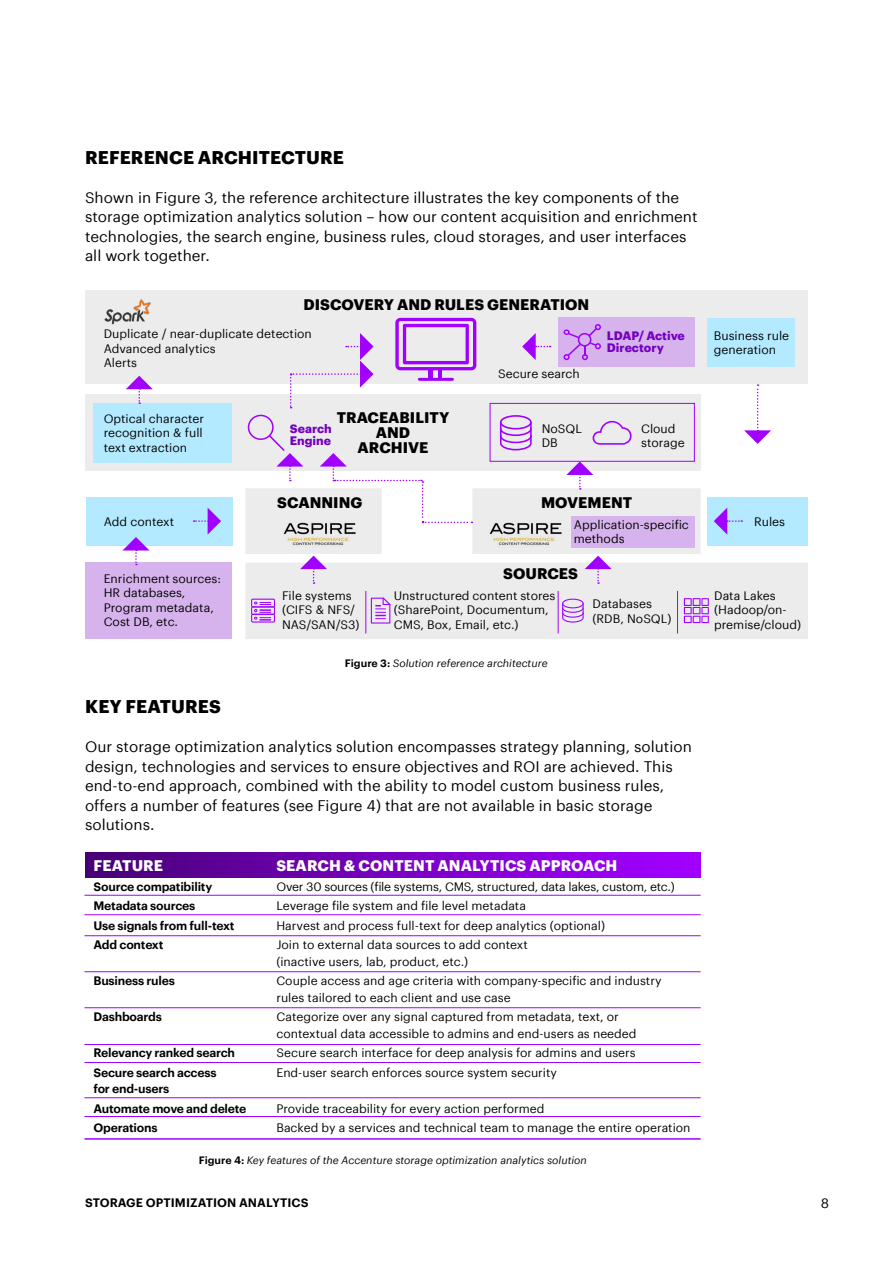
<style>
.page{position:relative;width:893px;height:1263px;background:#fff}
.page>*{position:absolute;margin:0;border:0;box-sizing:border-box;transform-origin:0 0}
.t1{font:700 18px "Graphik";letter-spacing:.005em;color:#000}
.t2{font:15px/19.5px "Graphik";color:#000}
.t3{font:700 15px/15px "Graphik";color:#000;text-align:center}
.t4{font:700 15px "Graphik";letter-spacing:.005em;color:#fff}
.t5{font:13.5px "Graphik";color:#000}
.t6{font:12px/14.4px "Graphik";color:#000}
.t7{font:600 12px/19.5px "Graphik";letter-spacing:-.02em;color:#000}
.t8{font:12px "Graphik";letter-spacing:-.02em;color:#000}
.t9{font:700 12px/12px "Graphik";color:#7500c0}
.t10{font:600 12px "Graphik";letter-spacing:.005em;color:#000}
.t11{font:italic 10.5px "Graphik";color:#000}
.s1{font-weight:600;font-style:normal}
</style>
<div class="page">
<div style="left:472px;top:488px;width:229px;height:66px;background:#ececec"></div>
<div style="left:571px;top:516px;width:124px;height:31px;background:#d6b3ec"></div>
<div style="left:85px;top:852px;width:616px;height:25px;background:linear-gradient(to right,#490078,#a500ff)"></div>
<div style="left:85px;top:394px;width:616px;height:77px;background:#ececec"></div>
<div style="left:85px;top:291px;width:722px;height:93px;background:#ececec"></div>
<div style="left:86px;top:497px;width:146px;height:48px;background:#b3eaff"></div>
<div style="left:707px;top:497px;width:101px;height:48px;background:#b3eaff"></div>
<div style="left:707px;top:318px;width:88px;height:48px;background:#b3eaff"></div>
<div style="left:245px;top:563px;width:563px;height:76px;background:#ececec"></div>
<div style="left:245px;top:488px;width:137px;height:66px;background:#ececec"></div>
<div style="left:86px;top:563px;width:146px;height:76px;background:#d6b3ec"></div>
<div style="left:94px;top:403px;width:138px;height:59px;background:#b3eaff"></div>
<img style="left:104px;top:299px;width:47px;height:26px">
<hr style="left:84px;top:895px;width:617px;height:1px;background:#a100ff">
<hr style="left:84px;top:914px;width:617px;height:1px;background:#a100ff">
<hr style="left:84px;top:935px;width:617px;height:1px;background:#a100ff">
<hr style="left:84px;top:971px;width:617px;height:1px;background:#a100ff">
<hr style="left:84px;top:1007px;width:617px;height:1px;background:#a100ff">
<hr style="left:84px;top:1044px;width:617px;height:1px;background:#a100ff">
<hr style="left:84px;top:1062px;width:617px;height:1px;background:#a100ff">
<hr style="left:84px;top:1097px;width:617px;height:1px;background:#a100ff">
<hr style="left:84px;top:1116px;width:617px;height:1px;background:#a100ff">
<hr style="left:84px;top:1138px;width:617px;height:2px;background:#a100ff">
<hr style="left:677px;top:591px;width:1px;height:42px;background:#a100ff">
<hr style="left:558px;top:591px;width:1px;height:42px;background:#a100ff">
<hr style="left:366px;top:591px;width:1px;height:42px;background:#a100ff">
<svg style="left:522px;top:333px;width:29px;height:27px"></svg>
<svg style="left:320px;top:453px;width:152px;height:70px"></svg>
<svg style="left:566px;top:461px;width:27px;height:29px"></svg>
<svg style="left:126px;top:376px;width:27px;height:28px"></svg>
<svg style="left:122px;top:537px;width:27px;height:28px"></svg>
<svg style="left:714px;top:508px;width:28px;height:27px"></svg>
<svg style="left:290px;top:333px;width:83px;height:75px"></svg>
<svg style="left:194px;top:508px;width:27px;height:27px"></svg>
<svg style="left:744px;top:384px;width:27px;height:60px"></svg>
<svg style="left:300px;top:556px;width:27px;height:28px"></svg>
<svg style="left:585px;top:556px;width:27px;height:28px"></svg>
<img style="left:283px;top:518px;width:76px;height:28px">
<img style="left:489px;top:522px;width:73px;height:24px">
<hr style="left:418px;top:378px;width:36px;height:3px;background:#a100ff;border-radius:2px">
<svg style="left:395px;top:318px;width:81px;height:61px"></svg>
<svg style="left:500px;top:415px;width:32px;height:35px"></svg>
<svg style="left:593px;top:421px;width:39px;height:24px"></svg>
<svg style="left:684px;top:598px;width:25px;height:25px"></svg>
<svg style="left:562px;top:599px;width:22px;height:24px"></svg>
<svg style="left:371px;top:598px;width:19px;height:25px"></svg>
<svg style="left:251px;top:599px;width:24px;height:24px"></svg>
<div style="left:558px;top:317px;width:137px;height:49px;background:#d6b3ec"></div>
<div style="left:490px;top:403px;width:205px;height:58px;border:1px solid #a100ff"></div>
<svg style="left:563px;top:324px;width:38px;height:36px"></svg>
<svg style="left:248px;top:415px;width:55px;height:66px"></svg>
<h1 class="t1" style="left:85px;top:143px;width:261px">REFERENCE ARCHITECTURE</h1>
<p class="t2" style="left:85px;top:186px;width:614px">Shown in Figure 3, the reference architecture illustrates the key components of the storage optimization analytics solution – how our content acquisition and enrichment technologies, the search engine, business rules, cloud storages, and user interfaces all work together.</p>
<p class="t3" style="left:304px;top:296px;width:287px">DISCOVERY AND RULES GENERATION</p>
<p class="t6" style="left:104px;top:326px;width:210px">Duplicate / near-duplicate detection<br>Advanced analytics<br>Alerts</p>
<p class="t6" style="left:104px;top:410px;width:102px;text-align:justify">Optical character recognition &amp; full text extraction</p>
<p class="t3" style="left:337px;top:409px;width:114px">TRACEABILITY<br>AND<br>ARCHIVE</p>
<p class="t9" style="left:290px;top:422px;width:44px">Search<br>Engine</p>
<p class="t6" style="left:498px;top:365px;width:83px">Secure search</p>
<p class="t6" style="left:542px;top:420px;width:42px">NoSQL<br>DB</p>
<p class="t9" style="left:607px;top:329px;width:79px">LDAP/ Active<br>Directory</p>
<p class="t6" style="left:641px;top:420px;width:45px">Cloud storage</p>
<p class="t6" style="left:104px;top:513px;width:72px">Add context</p>
<p class="t3" style="left:277px;top:494px;width:87px">SCANNING</p>
<p class="t3" style="left:541px;top:494px;width:93px">MOVEMENT</p>
<p class="t6" style="left:574px;top:516px;width:116px">Application-specific methods</p>
<p class="t6" style="left:714px;top:327px;width:77px">Business rule generation</p>
<p class="t6" style="left:754px;top:513px;width:32px">Rules</p>
<p class="t6" style="left:104px;top:570px;width:119px">Enrichment sources:<br>HR databases,<br>Program metadata,<br>Cost DB, etc.</p>
<p class="t6" style="left:282px;top:587px;width:79px">File systems (CIFS &amp; NFS/<br>NAS/SAN/S3)</p>
<p class="t3" style="left:503px;top:565px;width:76px">SOURCES</p>
<p class="t6" style="left:394px;top:587px;width:163px">Unstructured content stores (SharePoint, Documentum,<br>CMS, Box, Email, etc.)</p>
<p class="t6" style="left:593px;top:596px;width:80px">Databases (RDB, NoSQL)</p>
<p class="t6" style="left:714px;top:587px;width:88px">Data Lakes (Hadoop/on&shy;premise/cloud)</p>
<p class="t11" style="left:345px;top:655px;width:204px"><span class="s1">Figure 3:</span> Solution reference architecture</p>
<h1 class="t1" style="left:85px;top:692px;width:138px">KEY FEATURES</h1>
<p class="t2" style="left:85px;top:736px;width:608px">Our storage optimization analytics solution encompasses strategy planning, solution design, technologies and services to ensure objectives and ROI are achieved. This end-to-end approach, combined with the ability to model custom business rules, offers a number of features (see Figure 4) that are not available in basic storage solutions.</p>
<p class="t4" style="left:94px;top:854px;width:71px">FEATURE</p>
<p class="t4" style="left:276px;top:854px;width:343px">SEARCH &amp; CONTENT ANALYTICS APPROACH</p>
<p class="t7" style="left:94px;top:875px;width:120px">Source compatibility</p>
<p class="t8" style="left:276px;top:877px;width:400px">Over 30 sources (file systems, CMS, structured, data lakes, custom, etc.)</p>
<p class="t7" style="left:94px;top:895px;width:103px">Metadata sources</p>
<p class="t6" style="left:276px;top:897px;width:251px">Leverage file system and file level metadata</p>
<p class="t7" style="left:94px;top:914px;width:142px">Use signals from full-text</p>
<p class="t6" style="left:276px;top:917px;width:330px">Harvest and process full-text for deep analytics (optional)</p>
<p class="t7" style="left:94px;top:934px;width:71px">Add context</p>
<p class="t6" style="left:276px;top:935px;width:253px;line-height:16.5px">Join to external data sources to add context (inactive users, lab, product, etc.)</p>
<p class="t7" style="left:94px;top:970px;width:83px">Business rules</p>
<p class="t6" style="left:276px;top:971px;width:387px;line-height:16.5px">Couple access and age criteria with company-specific and industry rules tailored to each client and use case</p>
<p class="t7" style="left:94px;top:1006px;width:70px">Dashboards</p>
<p class="t6" style="left:276px;top:1007px;width:362px;line-height:16.5px">Categorize over any signal captured from metadata, text, or contextual data accessible to admins and end-users as needed</p>
<p class="t7" style="left:94px;top:1042px;width:143px">Relevancy ranked search</p>
<p class="t6" style="left:276px;top:1044px;width:361px">Secure search interface for deep analysis for admins and users</p>
<p class="t7" style="left:94px;top:1061px;width:124px">Secure search access</p>
<p class="t6" style="left:276px;top:1064px;width:282px">End-user search enforces source system security</p>
<p class="t7" style="left:94px;top:1078px;width:154px">for end-users<br>Automate move and delete</p>
<p class="t6" style="left:276px;top:1100px;width:270px">Provide traceability for every action performed</p>
<p class="t7" style="left:94px;top:1117px;width:66px">Operations</p>
<p class="t6" style="left:276px;top:1119px;width:416px">Backed by a services and technical team to manage the entire operation</p>
<p class="t11" style="left:199px;top:1152px;width:390px"><span class="s1">Figure 4:</span> Key features of the Accenture storage optimization analytics solution</p>
<p class="t10" style="left:85px;top:1194px;width:225px">STORAGE OPTIMIZATION ANALYTICS</p>
<p class="t5" style="left:821px;top:1193px;width:10px">8</p>
</div>
